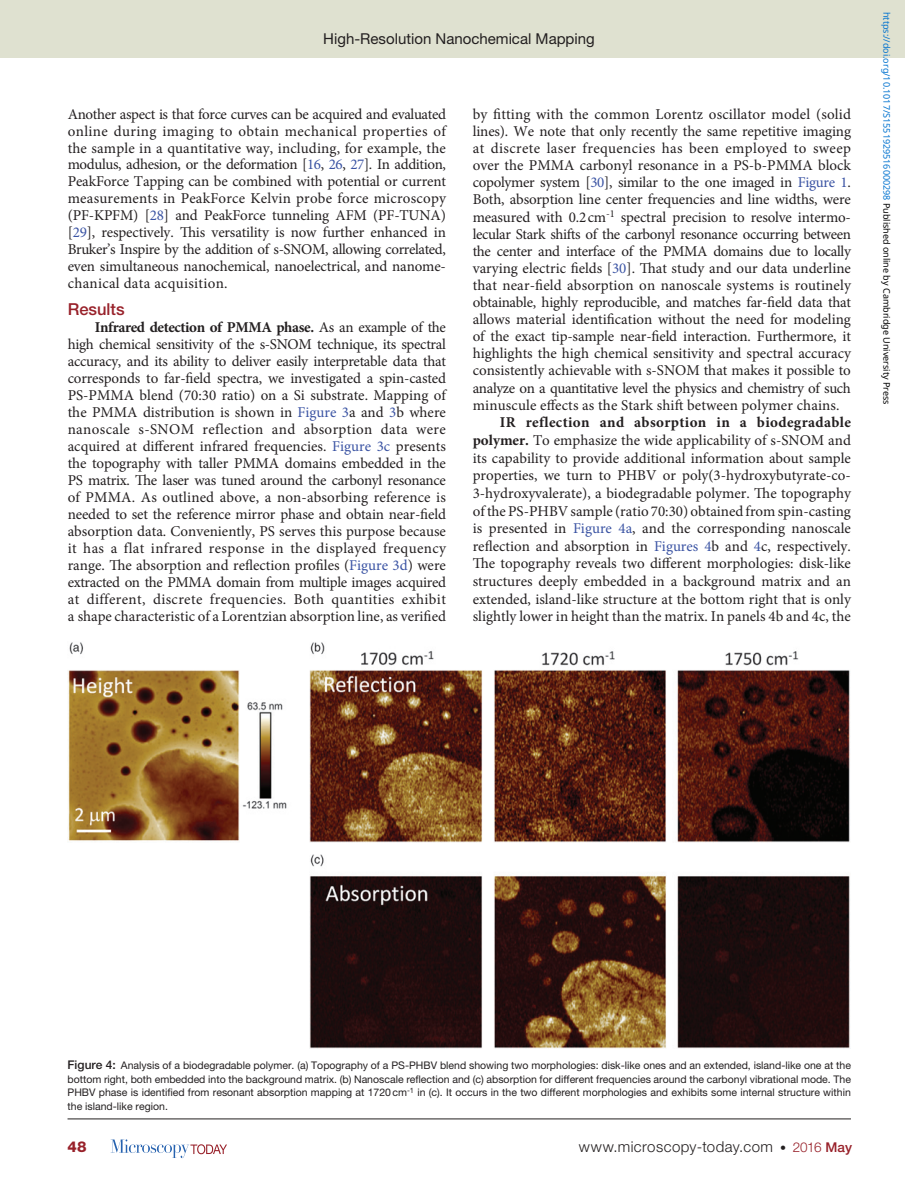
<style>
.page{position:relative;width:905px;height:1188px;background:#fff}
.page>*{position:absolute;margin:0;border:0;box-sizing:border-box;transform-origin:0 0}
.pSec1ttl{font:500 16.5px "Helvetica Neue LT Std";color:#98212a}
.pFirstpara{font:15px/17.1px "Minion Pro";color:#231f20;text-align:justify}
.t1{font:15px "Helvetica Neue LT Std";color:#231f20}
.t2{font:300 15px "Helvetica Neue LT Std";letter-spacing:.03em;color:#231f20}
.t3{font:800 15px "Helvetica Neue LT Std";color:#98212a}
.pFigureCaption{font:10.5px/13.5px "Helvetica Neue LT Std";color:#231f20;text-align:justify}
.t4{font:9px "Noto Sans";color:#0172cf}
.s1{color:#3a53a3}
.s2{font-weight:700}
.s3{color:#000}
.s4{font-weight:500;font-size:12px}
.s5{font-size:12px}
.s6{font-size:13.5px;color:#98212a}
.s7{font-weight:500;font-size:13.5px;color:#98212a}
</style>
<div class="page">
<div style="left:0;top:0;width:904px;height:58px;background:#dfe1d0"></div>
<svg style="left:111px;top:1139px;width:116px;height:19px"></svg>
<img style="left:68px;top:642px;width:782px;height:406px">
<hr style="left:68px;top:1119px;width:782px;height:1px;background:#231f20">
<p class="t1" style="left:323px;top:30px;width:273px">High-Resolution Nanochemical Mapping</p>
<p class="pFirstpara" style="left:68px;top:106px;width:380px">Another aspect is that force curves can be acquired and evaluated online during imaging to obtain mechanical properties of the sample in a quantitative way, including, for example, the modulus, adhesion, or the deformation [<span class="s1">16</span>, <span class="s1">26</span>, <span class="s1">27</span>]. In addition, PeakForce Tapping can be combined with potential or current measurements in PeakForce Kelvin probe force microscopy (PF-KPFM) [<span class="s1">28</span>] and PeakForce tunneling AFM (PF-TUNA) [<span class="s1">29</span>], respectively. This versatility is now further enhanced in Bruker’s Inspire by the addition of s-SNOM, allowing correlated, even simultaneous nanochemical, nanoelectrical, and nanome&shy;chanical data acquisition.</p>
<p class="pSec1ttl" style="left:68px;top:299px;width:58px">Results</p>
<p class="pFirstpara" style="left:68px;top:318px;width:380px;text-indent:27px"><span class="s2">Infrared detection of PMMA phase.</span> As an example of the high chemical sensitivity of the s-SNOM technique, its spectral accuracy, and its ability to deliver easily interpretable data that corresponds to far-field spectra, we investigated a spin-casted PS-PMMA blend (70:30 ratio) on a Si substrate. Mapping of the PMMA distribution is shown in <span class="s1">Figure 3</span>a and <span class="s1">3</span>b where nanoscale s-SNOM reflection and absorption data were acquired at different infrared frequencies. <span class="s1">Figure 3c</span> presents the topography with taller PMMA domains embedded in the PS matrix. The laser was tuned around the carbonyl resonance of PMMA. As outlined above, a non-absorbing reference is needed to set the reference mirror phase and obtain near-field absorption data. Conveniently, PS serves this purpose because it has a flat infrared response in the displayed frequency range. The absorption and reflection profiles (<span class="s1">Figure 3d</span>) were extracted on the PMMA domain from multiple images acquired at different, discrete frequencies. Both quantities exhibit a shape characteristic of a Lorentzian absorption line, as verified</p>
<p class="pFirstpara" style="left:472px;top:106px;width:380px">by fitting with the common Lorentz oscillator model (solid lines). We note that only recently the same repetitive imaging at discrete laser frequencies has been employed to sweep over the PMMA carbonyl resonance in a PS-b-PMMA block copolymer system [<span class="s1">30</span>], similar to the one imaged in <span class="s1">Figure 1</span>.<br>Both, absorption line center frequencies and line widths, were measured with 0.2cm<sup>-1</sup> spectral precision to resolve intermo&shy;lecular Stark shifts of the carbonyl resonance occurring between the center and interface of the PMMA domains due to locally varying electric fields [<span class="s1">30</span>]. That study and our data underline that near-field absorption on nanoscale systems is routinely obtainable, highly reproducible, and matches far-field data that allows material identification without the need for modeling of the exact tip-sample near-field interaction. Furthermore, it highlights the high chemical sensitivity and spectral accuracy consistently achievable with s-SNOM that makes it possible to analyze on a quantitative level the physics and chemistry of such minuscule effects as the Stark shift between polymer chains.</p>
<p class="pFirstpara" style="left:472px;top:414px;width:380px;line-height:17.7px;text-indent:27px"><span class="s2">IR reflection and absorption in a biodegradable polymer.</span> To emphasize the wide applicability of s-SNOM and its capability to provide additional information about sample properties, we turn to PHBV or poly(3-hydroxybutyrate-co-3-hydroxyvalerate), a biodegradable polymer. The topography of the PS-PHBV sample (ratio 70:30) obtained from spin-casting is presented in <span class="s1">Figure 4a</span>, and the corresponding nanoscale reflection and absorption in <span class="s1">Figures 4</span>b and <span class="s1">4</span>c, respectively.<br>The topography reveals two different morphologies: disk-like structures deeply embedded in a background matrix and an extended, island-like structure at the bottom right that is only slightly lower in height than the matrix. In panels 4b and 4c, the</p>
<p class="t4" style="left:893px;top:12px;width:394px;rotate:90deg">https://doi.org/10.1017/S1551929516000298 <span class="s3">Published online by Cambridge University Press</span></p>
<p class="pFigureCaption" style="left:68px;top:1058px;width:785px"><span class="s4">Figure 4:</span> Analysis of a biodegradable polymer. (a) Topography of a PS-PHBV blend showing two morphologies: disk-like ones and an extended, island-like one at the bottom right, both embedded into the background matrix. (b) Nanoscale reflection and (c) absorption for different frequencies around the carbonyl vibrational mode. The PHBV phase is identified from resonant absorption mapping at 1720cm<sup>-1</sup> in (c). It occurs in the two different morphologies and exhibits some internal structure within the island-like region.</p>
<p class="t3" style="left:68px;top:1138px;width:21px">48</p>
<p class="t2" style="left:578px;top:1137px;width:275px">www.microscopy-today.com <span class="s5">•</span> <span class="s6">2016</span> <span class="s7">May</span></p>
</div>
